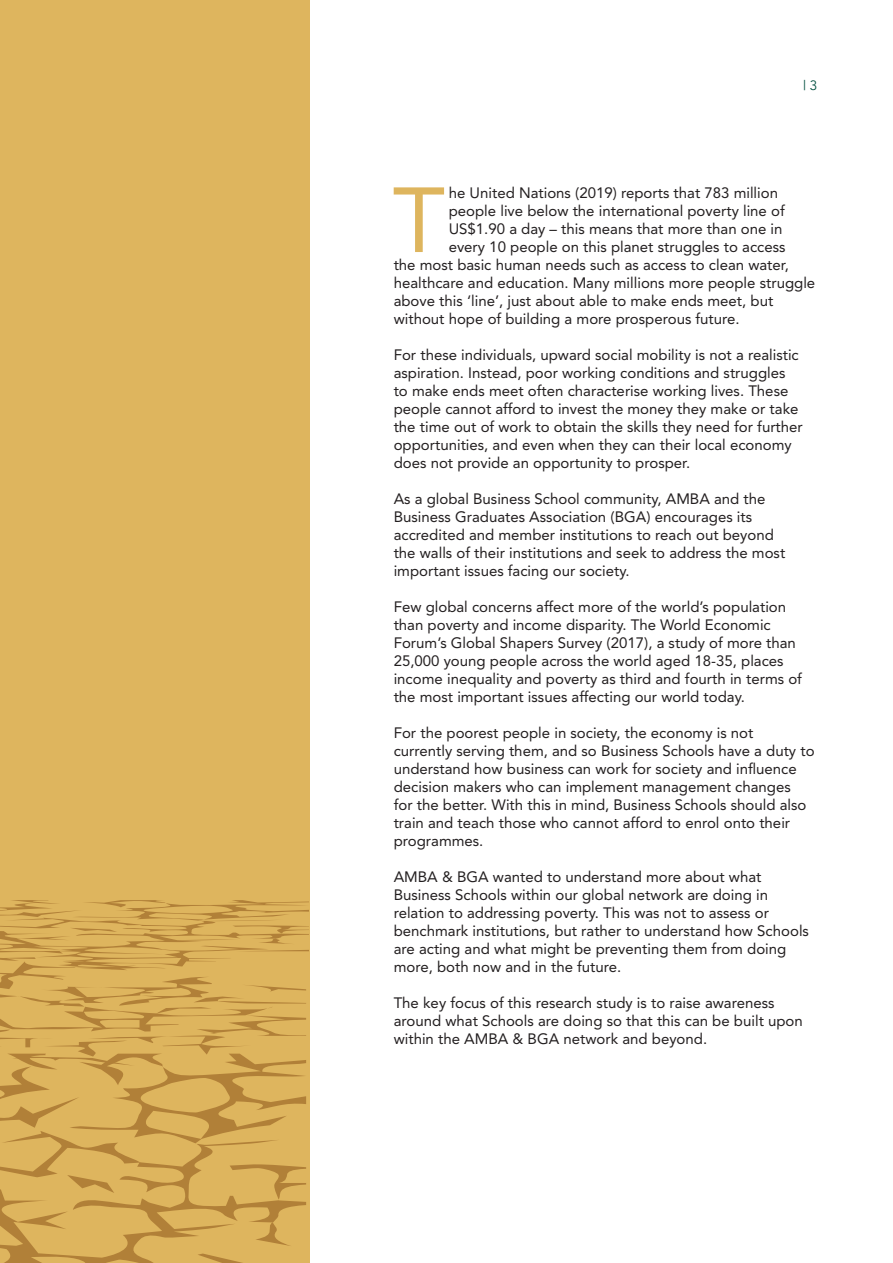
<style>
.page{position:relative;width:893px;height:1263px;background:#fff}
.page>*{position:absolute;margin:0;border:0;box-sizing:border-box;transform-origin:0 0}
.Page_Title{font:91.2px "Avenir LT Std";color:#deb55e}
.Page_Title-2{font:15px/18px "Avenir LT Std";color:#231f20}
.Page_Title-3{font:13.5px "Avenir";color:#004f3f}
</style>
<div class="page">
<div style="left:0;top:0;width:309px;height:1263px;background:#deb55e"></div>
<svg style="left:0;top:900px;width:309px;height:363px"></svg>
<p class="Page_Title-3" style="left:803px;top:77px;width:16px">| 3</p>
<p class="Page_Title" style="left:393px;top:167px;width:54px">T</p>
<p class="Page_Title-2" style="left:449px;top:184px;width:331px">he United Nations (2019) reports that 783 million</p>
<p class="Page_Title-2" style="left:449px;top:202px;width:337px">people live below the international poverty line of</p>
<p class="Page_Title-2" style="left:449px;top:220px;width:335px">US$1.90 a day – this means that more than one in</p>
<p class="Page_Title-2" style="left:449px;top:238px;width:338px">every 10 people on this planet struggles to access</p>
<p class="Page_Title-2" style="left:394px;top:256px;width:397px">the most basic human needs such as access to clean water,</p>
<p class="Page_Title-2" style="left:394px;top:274px;width:423px">healthcare and education. Many millions more people struggle</p>
<p class="Page_Title-2" style="left:394px;top:292px;width:381px">above this ‘line’, just about able to make ends meet, but</p>
<p class="Page_Title-2" style="left:394px;top:310px;width:348px">without hope of building a more prosperous future.</p>
<p class="Page_Title-2" style="left:394px;top:346px;width:411px">For these individuals, upward social mobility is not a realistic aspiration. Instead, poor working conditions and struggles to make ends meet often characterise working lives. These people cannot afford to invest the money they make or take the time out of work to obtain the skills they need for further opportunities, and even when they can their local economy does not provide an opportunity to prosper.</p>
<p class="Page_Title-2" style="left:394px;top:490px;width:393px">As a global Business School community, AMBA and the Business Graduates Association (BGA) encourages its accredited and member institutions to reach out beyond the walls of their institutions and seek to address the most important issues facing our society.</p>
<p class="Page_Title-2" style="left:394px;top:598px;width:410px">Few global concerns affect more of the world’s population than poverty and income disparity. The World Economic Forum’s Global Shapers Survey (2017), a study of more than 25,000 young people across the world aged 18-35, places income inequality and poverty as third and fourth in terms of the most important issues affecting our world today.</p>
<p class="Page_Title-2" style="left:394px;top:724px;width:422px">For the poorest people in society, the economy is not currently serving them, and so Business Schools have a duty to understand how business can work for society and influence decision makers who can implement management changes<br>for the better. With this in mind, Business Schools should also train and teach those who cannot afford to enrol onto their programmes.</p>
<p class="Page_Title-2" style="left:394px;top:868px;width:417px">AMBA &amp; BGA wanted to understand more about what Business Schools within our global network are doing in relation to addressing poverty. This was not to assess or benchmark institutions, but rather to understand how Schools are acting and what might be preventing them from doing more, both now and in the future.</p>
<p class="Page_Title-2" style="left:394px;top:994px;width:411px">The key focus of this research study is to raise awareness around what Schools are doing so that this can be built upon within the AMBA &amp; BGA network and beyond.</p>
</div>
